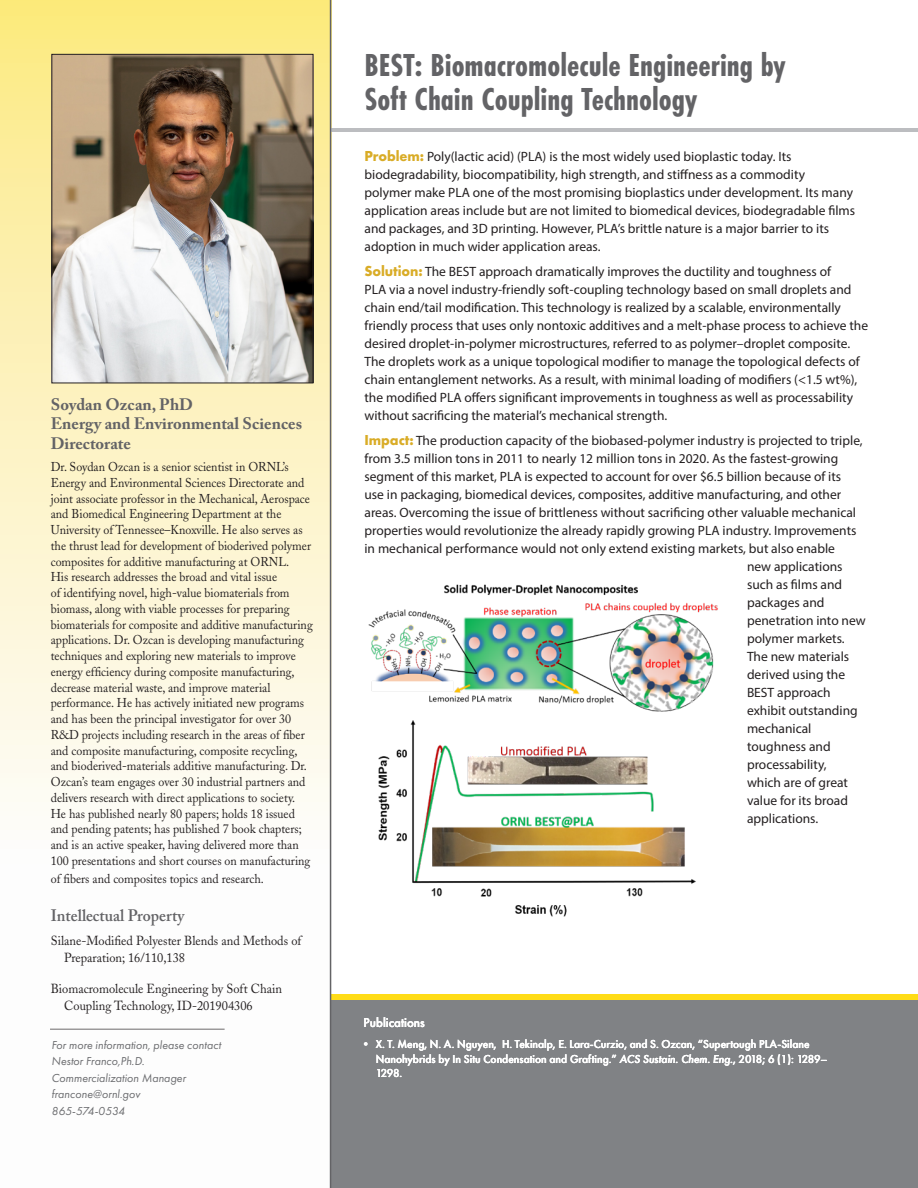
<style>
.page{position:relative;width:918px;height:1188px;background:#fff}
.page>*{position:absolute;margin:0;border:0;box-sizing:border-box;transform-origin:0 0}
.Main_Title{font:700 33px/33.8px "Futura PT Cond";color:#636366}
.Reseacher_title{font:700 16.5px/19.5px "Adobe Caslon Pro";color:#636366}
.sidebar_header{font:600 16.5px "Adobe Caslon";color:#636366;scale:.96 1}
.body_text{font:13.5px/18px "Myriad Pro";color:#231f20}
.pub_title{font:500 13.5px "Futura PT";color:#fff;scale:.96 1}
.sidebar_text{font:13.05px/17.2px "Adobe Caslon";color:#231f20;scale:.95 1}
.sidebar_text-2{font:12.75px/15.8px "Adobe Caslon";color:#231f20;scale:.94 1}
.pub_list{font:500 12px/14.4px "Futura PT";color:#fff;scale:.96 1}
.for_more_info{font:italic 12px/16.5px "Futura PT";color:#6c6d70}
.s1{font-family:"Futura PT";font-weight:700;font-size:15px;color:#d9ac27}
.s2{font-style:italic}
</style>
<div class="page">
<svg style="left:0;top:0;width:330px;height:1188px"></svg>
<div style="left:331px;top:994px;width:587px;height:6px;background:#ffdc17"></div>
<hr style="left:331px;top:128px;width:587px;height:3px;background:#bcbdc0">
<hr style="left:50px;top:1029px;width:175px;height:1px;background:#231f20">
<div style="left:331px;top:1000px;width:587px;height:188px;background:#808285"></div>
<hr style="left:330px;top:0;width:1px;height:1188px;background:#636366">
<img style="left:368px;top:584px;width:350px;height:333px">
<img style="left:54px;top:56px;width:257px;height:325px">
<div style="left:52px;top:54px;width:261px;height:329px;border:1px solid #231f20"></div>
<p class="Reseacher_title" style="left:51px;top:394px;width:253px">Soydan Ozcan, PhD<br>Energy and Environmental Sciences<br>Directorate</p>
<p class="sidebar_text-2" style="left:51px;top:459px;width:280px">Dr. Soydan Ozcan is a senior scientist in ORNL’s Energy and Environmental Sciences Directorate and joint associate professor in the Mechanical, Aerospace and Biomedical Engineering Department at the University of Tennessee–Knoxville. He also serves as the thrust lead for development of bioderived polymer composites for additive manufacturing at ORNL.<br>His research addresses the broad and vital issue<br>of identifying novel, high-value biomaterials from biomass, along with viable processes for preparing biomaterials for composite and additive manufacturing applications. Dr. Ozcan is developing manufacturing techniques and exploring new materials to improve energy efficiency during composite manufacturing, decrease material waste, and improve material performance. He has actively initiated new programs and has been the principal investigator for over 30<br>R&amp;D projects including research in the areas of fiber and composite manufacturing, composite recycling, and bioderived-materials additive manufacturing. Dr.<br>Ozcan’s team engages over 30 industrial partners and delivers research with direct applications to society.<br>He has published nearly 80 papers; holds 18 issued and pending patents; has published 7 book chapters; and is an active speaker, having delivered more than 100 presentations and short courses on manufacturing</p>
<p class="sidebar_text-2" style="left:51px;top:871px;width:228px">of fibers and composites topics and research.</p>
<p class="sidebar_header" style="left:51px;top:906px;width:141px">Intellectual Property</p>
<p class="sidebar_text" style="left:64px;top:932px;width:251px;text-indent:-14px">Silane-Modified Polyester Blends and Methods of<br>Preparation; 16/110,138</p>
<p class="sidebar_text" style="left:64px;top:980px;width:231px;text-indent:-14px">Biomacromolecule Engineering by Soft Chain<br>Coupling Technology, ID-201904306</p>
<p class="for_more_info" style="left:52px;top:1036px;width:171px">For more information, please contact<br>Nestor Franco,Ph.D.<br>Commercialization Manager francone@ornl.gov<br>865-574-0534</p>
<p class="Main_Title" style="left:364px;top:49px;width:423px">BEST: Biomacromolecule Engineering by<br>Soft Chain Coupling Technology</p>
<p class="body_text" style="left:364px;top:148px;width:492px"><span class="s1">Problem:</span> Poly(lactic acid) (PLA) is the most widely used bioplastic today. Its biodegradability, biocompatibility, high strength, and stiffness as a commodity polymer make PLA one of the most promising bioplastics under development. Its many application areas include but are not limited to biomedical devices, biodegradable films and packages, and 3D printing. However, PLA’s brittle nature is a major barrier to its adoption in much wider application areas.</p>
<p class="body_text" style="left:364px;top:262px;width:505px"><span class="s1">Solution:</span> The BEST approach dramatically improves the ductility and toughness of<br>PLA via a novel industry-friendly soft-coupling technology based on small droplets and chain end/tail modification. This technology is realized by a scalable, environmentally friendly process that uses only nontoxic additives and a melt-phase process to achieve the desired droplet-in-polymer microstructures, referred to as polymer–droplet composite.<br>The droplets work as a unique topological modifier to manage the topological defects of chain entanglement networks. As a result, with minimal loading of modifiers (&lt;1.5 wt%), the modified PLA offers significant improvements in toughness as well as processability without sacrificing the material’s mechanical strength.</p>
<p class="body_text" style="left:364px;top:431px;width:500px"><span class="s1">Impact:</span> The production capacity of the biobased-polymer industry is projected to triple,</p>
<p class="body_text" style="left:364px;top:449px;width:475px">from 3.5 million tons in 2011 to nearly 12 million tons in 2020. As the fastest-growing</p>
<p class="body_text" style="left:364px;top:467px;width:478px">segment of this market, PLA is expected to account for over $6.5 billion because of its</p>
<p class="body_text" style="left:364px;top:485px;width:478px">use in packaging, biomedical devices, composites, additive manufacturing, and other</p>
<p class="body_text" style="left:364px;top:503px;width:493px">areas. Overcoming the issue of brittleness without sacrificing other valuable mechanical</p>
<p class="body_text" style="left:364px;top:521px;width:494px">properties would revolutionize the already rapidly growing PLA industry. Improvements</p>
<p class="body_text" style="left:364px;top:539px;width:472px">in mechanical performance would not only extend existing markets, but also enable</p>
<p class="body_text" style="left:747px;top:557px;width:97px">new applications</p>
<p class="body_text" style="left:747px;top:575px;width:97px">such as films and</p>
<p class="body_text" style="left:747px;top:593px;width:79px">packages and</p>
<p class="body_text" style="left:747px;top:611px;width:120px">penetration into new</p>
<p class="body_text" style="left:747px;top:629px;width:99px">polymer markets.</p>
<p class="body_text" style="left:747px;top:647px;width:104px">The new materials</p>
<p class="body_text" style="left:747px;top:665px;width:100px">derived using the</p>
<p class="body_text" style="left:747px;top:683px;width:85px">BEST approach</p>
<p class="body_text" style="left:747px;top:701px;width:112px">exhibit outstanding</p>
<p class="body_text" style="left:747px;top:719px;width:66px">mechanical</p>
<p class="body_text" style="left:747px;top:737px;width:85px">toughness and</p>
<p class="body_text" style="left:747px;top:755px;width:81px">processability,</p>
<p class="body_text" style="left:747px;top:773px;width:103px">which are of great</p>
<p class="body_text" style="left:747px;top:791px;width:102px">value for its broad</p>
<p class="body_text" style="left:747px;top:809px;width:73px">applications.</p>
<p class="pub_title" style="left:364px;top:1015px;width:65px">Publications</p>
<p class="pub_list" style="left:376px;top:1037px;width:472px;text-indent:-16px">• X. T. Meng, N. A. Nguyen, H. Tekinalp, E. Lara-Curzio, and S. Ozcan, “Supertough PLA-Silane<br>Nanohybrids by In Situ Condensation and Grafting.” <span class="s2">ACS Sustain. Chem. Eng.</span>, 2018; 6 (1): 1289–<br>1298.</p>
</div>
